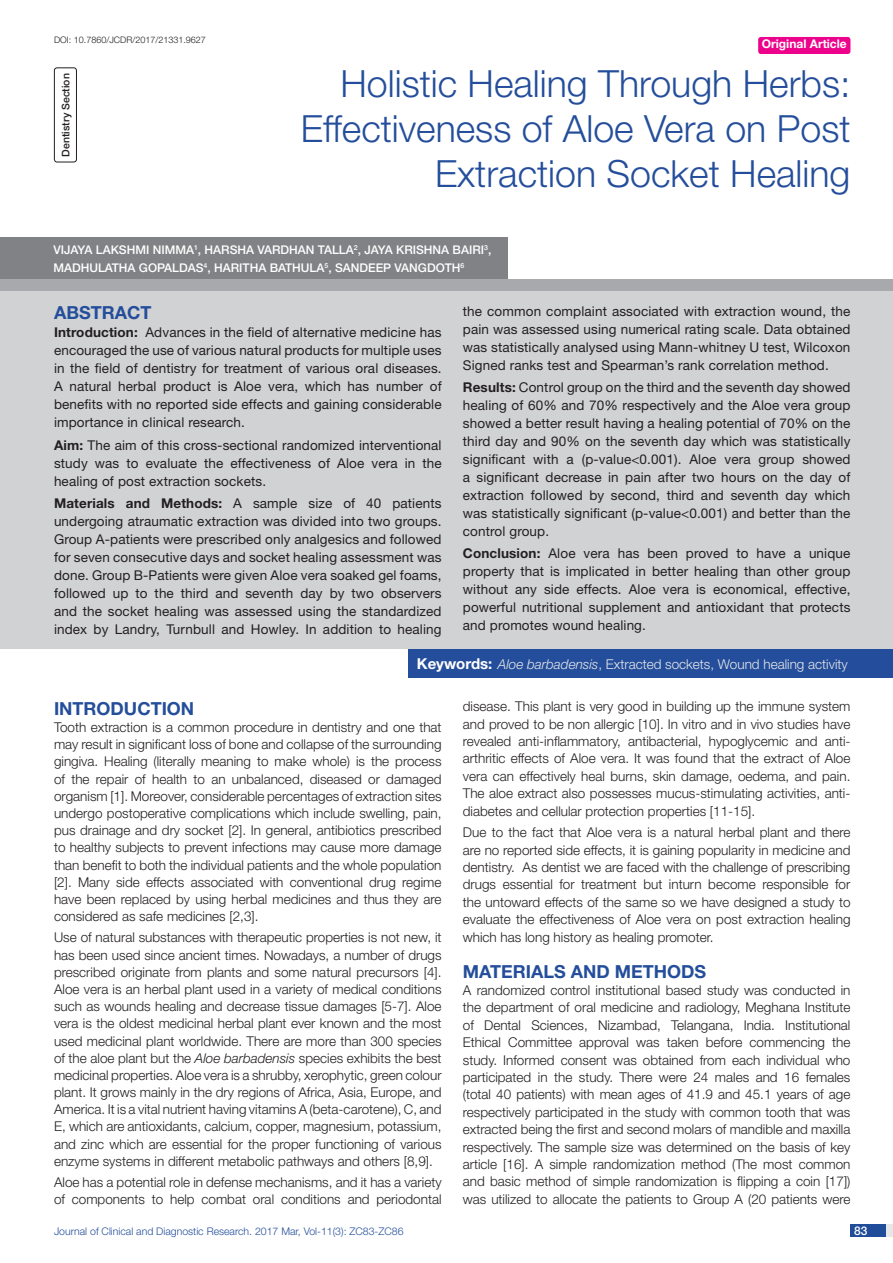
<style>
.page{position:relative;width:893px;height:1263px;background:#fff}
.page>*{position:absolute;margin:0;border:0;box-sizing:border-box;transform-origin:0 0}
.t1{font:300 37.5px/45px "Helvetica Neue";color:#244e9b;text-align:right}
.Heading{font:700 18px "Helvetica Neue";color:#244e9b}
.Abstract_head{font:700 18px "Helvetica Neue";color:#244e9b}
.Body_text{font:300 13.5px/17.2px "Helvetica Neue";color:#231f20;text-align:justify}
.Abstract_Text{font:13.5px/18px "Helvetica Neue";letter-spacing:.01em;color:#231f20;text-align:justify}
.Key_words{font:300 13.5px "Helvetica Neue";color:#e6e7e9}
.Author{font:500 12px/18.8px "Helvetica Neue";color:#fff}
.t2{font:700 12px "Helvetica Neue";color:#fff}
.t3{font:300 10.5px "Helvetica Neue";color:#244e9b}
.section{font:500 10.5px "Helvetica Neue";color:#231f20}
.DOI{font:300 9px "Helvetica Neue";color:#231f20}
.s1{font-weight:700}
.s2{font-weight:700;font-size:15px;color:#fff}
.s3{font-style:italic}
</style>
<div class="page">
<div style="left:850px;top:1224px;width:43px;height:13px;background:#e6e7e9"></div>
<div style="left:850px;top:1224px;width:35px;height:13px;background:#214c99"></div>
<div style="left:758px;top:37px;width:92px;height:17px;background:#ed028c;border-radius:3px"></div>
<div style="left:54px;top:67px;width:23px;height:95px;border:1px solid #231f20;border-radius:3px"></div>
<div style="left:0;top:279px;width:893px;height:12px;background:#a8a9ad"></div>
<div style="left:0;top:237px;width:508px;height:42px;background:#808285"></div>
<div style="left:0;top:291px;width:893px;height:358px;background:#d1d2d4"></div>
<div style="left:409px;top:649px;width:484px;height:29px;background:#244e9b"></div>
<p class="DOI" style="left:54px;top:35px;width:153px">DOI: 10.7860/JCDR/2017/21331.9627</p>
<p class="t2" style="left:762px;top:37px;width:87px">Original Article</p>
<p class="section" style="left:60px;top:157px;width:85px;rotate:-90deg">DENTISTRY SECTION</p>
<p class="t1" style="left:301px;top:60px;width:551px">Holistic Healing Through Herbs:<br>Effectiveness of Aloe Vera on Post<br>Extraction Socket Healing</p>
<p class="Author" style="left:53px;top:240px;width:439px">VIJAYA LAKSHMI NIMMA<sup>1</sup>, HARSHA VARDHAN TALLA<sup>2</sup>, JAYA KRISHNA BAIRI<sup>3</sup>,<br>MADHULATHA GOPALDAS<sup>4</sup>, HARITHA BATHULA<sup>5</sup>, SAND EEP VANGD</p>
<p class="Author" style="left:436px;top:258px;width:30px">OTH<sup>6</sup></p>
<p class="Abstract_head" style="left:54px;top:302px;width:99px">ABSTRACT</p>
<p class="Abstract_Text" style="left:54px;top:323px;width:389px"><span class="s1">Introduction:</span> Advances in the field of alternative medicine has encouraged the use of various natural products for multiple uses in the field of dentistry for treatment of various oral diseases.<br>A natural herbal product is Aloe vera, which has number of benefits with no reported side effects and gaining considerable importance in clinical research.</p>
<p class="Abstract_Text" style="left:54px;top:436px;width:389px"><span class="s1">Aim:</span> The aim of this cross-sectional randomized interventional study was to evaluate the effectiveness of Aloe vera in the healing of post extraction sockets.</p>
<p class="Abstract_Text" style="left:54px;top:494px;width:389px"><span class="s1">Materials and Methods:</span> A sample size of 40 patients undergoing atraumatic extraction was divided into two groups.<br>Group A-patients were prescribed only analgesics and followed for seven consecutive days and socket healing assessment was done. Group B-Patients were given Aloe vera soaked gel foams, followed up to the third and seventh day by two observers and the socket healing was assessed using the standardized index by Landry, Turnbull and Howley. In addition to healing</p>
<p class="Abstract_Text" style="left:463px;top:302px;width:389px">the common complaint associated with extraction wound, the pain was assessed using numerical rating scale. Data obtained was statistically analysed using Mann-whitney U test, Wilcoxon Signed ranks test and Spearman’s rank correlation method.</p>
<p class="Abstract_Text" style="left:463px;top:378px;width:389px"><span class="s1">Results:</span> Control group on the third and the seventh day showed healing of 60% and 70% respectively and the Aloe vera group showed a better result having a healing potential of 70% on the third day and 90% on the seventh day which was statistically significant with a (p-value&lt;0.001). Aloe vera group showed a significant decrease in pain after two hours on the day of extraction followed by second, third and seventh day which was statistically significant (p-value&lt;0.001) and better than the control group.</p>
<p class="Abstract_Text" style="left:463px;top:544px;width:389px"><span class="s1">Conclusion:</span> Aloe vera has been proved to have a unique property that is implicated in better healing than other group without any side effects. Aloe vera is economical, effective, powerful nutritional supplement and antioxidant that protects and promotes wound healing.</p>
<p class="Key_words" style="left:417px;top:656px;width:432px"><span class="s2">Keywords:</span> <span class="s3">Aloe barbadensis</span>, Extracted sockets, Wound healing activity</p>
<p class="Heading" style="left:54px;top:697px;width:142px">INTRODUCTION</p>
<p class="Body_text" style="left:54px;top:718px;width:389px">Tooth extraction is a common procedure in dentistry and one that may result in significant loss of bone and collapse of the surrounding gingiva. Healing (literally meaning to make whole) is the process of the repair of health to an unbalanced, diseased or damaged organism [1]. Moreover, considerable percentages of extraction sites undergo postoperative complications which include swelling, pain, pus drainage and dry socket [2]. In general, antibiotics prescribed to healthy subjects to prevent infections may cause more damage than benefit to both the individual patients and the whole population [2]. Many side effects associated with conventional drug regime have been replaced by using herbal medicines and thus they are considered as safe medicines [2,3].</p>
<p class="Body_text" style="left:54px;top:929px;width:389px">Use of natural substances with therapeutic properties is not new, it has been used since ancient times. Nowadays, a number of drugs prescribed originate from plants and some natural precursors [4].<br>Aloe vera is an herbal plant used in a variety of medical conditions such as wounds healing and decrease tissue damages [5-7]. Aloe vera is the oldest medicinal herbal plant ever known and the most used medicinal plant worldwide. There are more than 300 species of the aloe plant but the <span class="s3">Aloe barbadensis</span> species exhibits the best medicinal properties. Aloe vera is a shrubby, xerophytic, green colour plant. It grows mainly in the dry regions of Africa, Asia, Europe, and America. It is a vital nutrient having vitamins A (beta-carotene), C, and E, which are antioxidants, calcium, copper, magnesium, potassium, and zinc which are essential for the proper functioning of various enzyme systems in different metabolic pathways and others [8,9].</p>
<p class="Body_text" style="left:54px;top:1173px;width:389px">Aloe has a potential role in defense mechanisms, and it has a variety of components to help combat oral conditions and periodontal</p>
<p class="Body_text" style="left:463px;top:697px;width:389px">disease. This plant is very good in building up the immune system and proved to be non allergic [10]. In vitro and in vivo studies have revealed anti-inflammatory, antibacterial, hypoglycemic and anti&shy;arthritic effects of Aloe vera. It was found that the extract of Aloe vera can effectively heal burns, skin damage, oedema, and pain.<br>The aloe extract also possesses mucus-stimulating activities, anti&shy;diabetes and cellular protection properties [11-15].</p>
<p class="Body_text" style="left:463px;top:823px;width:389px">Due to the fact that Aloe vera is a natural herbal plant and there are no reported side effects, it is gaining popularity in medicine and dentistry. As dentist we are faced with the challenge of prescribing drugs essential for treatment but inturn become responsible for the untoward effects of the same so we have designed a study to evaluate the effectiveness of Aloe vera on post extraction healing which has long history as healing promoter.</p>
<p class="Heading" style="left:463px;top:960px;width:245px">MATERIALS AND METHODS</p>
<p class="Body_text" style="left:463px;top:981px;width:389px">A randomized control institutional based study was conducted in the department of oral medicine and radiology, Meghana Institute of Dental Sciences, Nizambad, Telangana, India. Institutional Ethical Committee approval was taken before commencing the study. Informed consent was obtained from each individual who participated in the study. There were 24 males and 16 females (total 40 patients) with mean ages of 41.9 and 45.1 years of age respectively participated in the study with common tooth that was extracted being the first and second molars of mandible and maxilla respectively. The sample size was determined on the basis of key article [16]. A simple randomization method (The most common and basic method of simple randomization is flipping a coin [17]) was utilized to allocate the patients to Group A (20 patients were</p>
<p class="t3" style="left:54px;top:1225px;width:351px">Journal of Clinical and Diagnostic Research. 2017 Mar, Vol-11(3): ZC83-ZC86</p>
<p class="Author" style="left:854px;top:1221px;width:15px">83</p>
</div>
